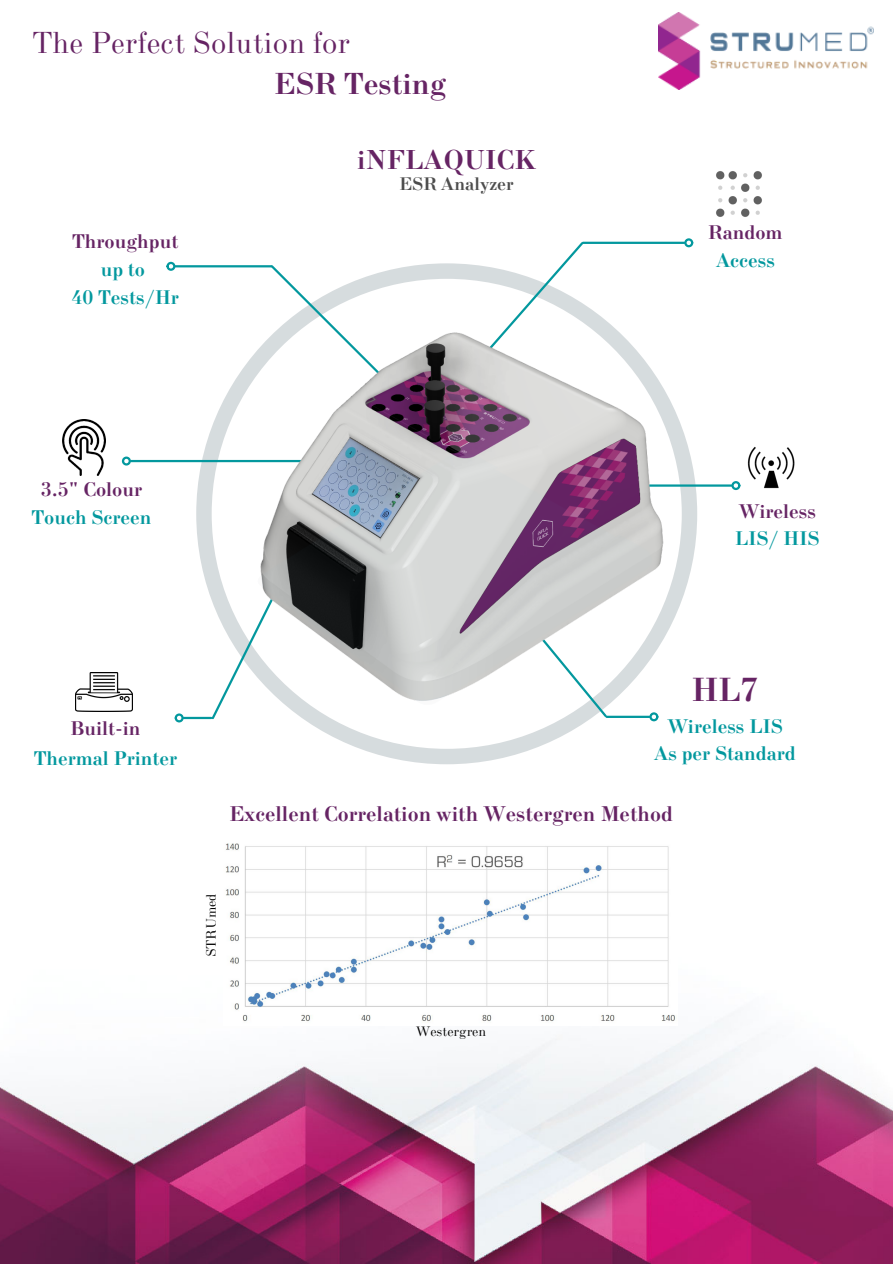
<style>
.page{position:relative;width:893px;height:1264px;background:#fff}
.page>*{position:absolute;margin:0;border:0;box-sizing:border-box;transform-origin:0 0}
.t1{font:700 33px "New Standard";color:#662464}
.t2{font:30px "New Standard";color:#662464}
.t3{font:700 30px "New Standard";color:#662464}
.t4{font:700 27px "New Standard";color:#662464}
.t5{font:700 21px "New Standard";color:#662464}
.t6{font:700 19.5px/28.2px "New Standard";color:#03989e;text-align:center}
.t7{font:700 19.5px "New Standard";color:#662464}
.t8{font:700 18px "New Standard";color:#4d4d4d}
.t9{font:13.5px "New Standard";color:#000}
</style>
<div class="page">
<img style="left:0;top:27px;width:892px;height:1236px">
<img style="left:658px;top:12px;width:215px;height:78px">
<svg style="left:196px;top:263px;width:501px;height:501px"></svg>
<img style="left:764px;top:436px;width:37px;height:61px">
<img style="left:76px;top:673px;width:57px;height:38px">
<img style="left:63px;top:419px;width:43px;height:56px">
<hr style="left:131px;top:460px;width:204px;height:2px;background:#03989e">
<div style="left:122px;top:456px;width:9px;height:9px;border:2px solid #03989e;border-radius:50%"></div>
<hr style="left:184px;top:716px;width:27px;height:3px;background:#03989e">
<div style="left:175px;top:713px;width:9px;height:9px;border:2px solid #03989e;border-radius:50%"></div>
<hr style="left:175px;top:265px;width:96px;height:2px;background:#03989e">
<div style="left:166px;top:262px;width:9px;height:9px;border:2px solid #03989e;border-radius:50%"></div>
<img style="left:714px;top:169px;width:49px;height:50px">
<img style="left:224px;top:840px;width:453px;height:185px">
<img style="left:205px;top:229px;width:559px;height:499px">
<h2 class="t2" style="left:32px;top:23px;width:319px">The Perfect Solution for</h2>
<h2 class="t3" style="left:274px;top:65px;width:174px">ESR Testing</h2>
<p class="t7" style="left:72px;top:229px;width:108px">Throughput</p>
<p class="t6" style="left:71px;top:255px;width:109px">up to<br>40 Tests/Hr</p>
<h3 class="t4" style="left:357px;top:142px;width:180px">iNFLAQUICK</h3>
<p class="t8" style="left:399px;top:173px;width:116px">ESR Analyzer</p>
<p class="t7" style="left:708px;top:220px;width:76px">Random</p>
<p class="t6" style="left:715px;top:246px;width:61px">Access</p>
<p class="t7" style="left:41px;top:477px;width:103px">3.5" Colour</p>
<p class="t6" style="left:31px;top:503px;width:122px">Touch Screen</p>
<p class="t7" style="left:738px;top:499px;width:79px">Wireless</p>
<p class="t6" style="left:734px;top:524px;width:86px">LIS/ HIS</p>
<p class="t7" style="left:70px;top:716px;width:72px">Built-in</p>
<p class="t6" style="left:33px;top:743px;width:145px">Thermal Printer</p>
<h1 class="t1" style="left:691px;top:668px;width:69px">HL7</h1>
<p class="t6" style="left:654px;top:712px;width:143px;line-height:27px">Wireless LIS<br>As per Standard</p>
<p class="t5" style="left:229px;top:800px;width:445px">Excellent Correlation with Westergren Method</p>
<p class="t9" style="left:202px;top:957px;width:65px;rotate:-90deg">STRUmed</p>
<p class="t9" style="left:416px;top:1022px;width:72px">Westergren</p>
</div>
